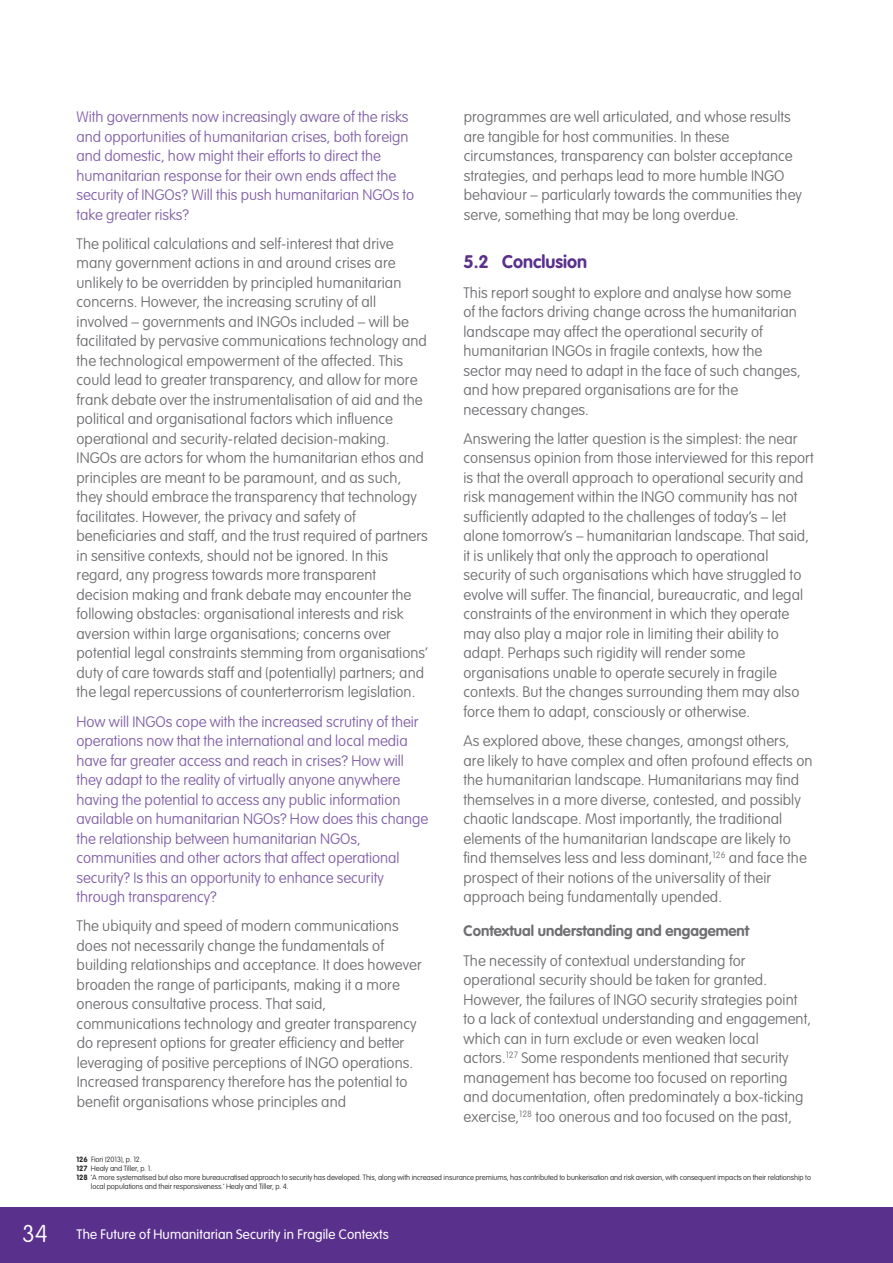
<style>
.page{position:relative;width:893px;height:1263px;background:#fff}
.page>*{position:absolute;margin:0;border:0;box-sizing:border-box;transform-origin:0 0}
.t1{font:700 18px "VAG Rounded Std";color:#5a308d}
.t2{font:100 15px/19.5px "VAG Rounded Std";letter-spacing:.005em;color:#707074}
.t3{font:100 15px/19.5px "VAG Rounded Std";color:#8363a9}
.t4{font:700 15px "VAG Rounded Std";color:#707074}
.t5{font:300 13.5px "VAG Rounded Std";letter-spacing:.01em;color:#fff}
.t6{font:100 7.5px "VAG Rounded Std";letter-spacing:-.005em;color:#272627}
.s1{font-weight:700}
.s2{font-weight:100;font-size:24px}
</style>
<div class="page">
<div style="left:0;top:1208px;width:892px;height:55px;background:#5a308d"></div>
<p class="t3" style="left:77px;top:108px;width:339px">With governments now increasingly aware of the risks and opportunities of humanitarian crises, both foreign and domestic, how might their efforts to direct the humanitarian response for their own ends affect the security of INGOs? Will this push humanitarian NGOs to take greater risks?</p>
<p class="t2" style="left:77px;top:234px;width:353px">The political calculations and self-interest that drive many government actions in and around crises are unlikely to be overridden by principled humanitarian concerns. However, the increasing scrutiny of all involved – governments and INGOs included – will be facilitated by pervasive communications technology and the technological empowerment of the affected. This could lead to greater transparency, and allow for more frank debate over the instrumentalisation of aid and the political and organisational factors which influence operational and security-related decision-making.<br>INGOs are actors for whom the humanitarian ethos and principles are meant to be paramount, and as such, they should embrace the transparency that technology facilitates. However, the privacy and safety of beneficiaries and staff, and the trust required of partners in sensitive contexts, should not be ignored. In this regard, any progress towards more transparent decision making and frank debate may encounter the following obstacles: organisational interests and risk aversion within large organisations; concerns over potential legal constraints stemming from organisations’ duty of care towards staff and (potentially) partners; and the legal repercussions of counterterrorism legislation.</p>
<p class="t3" style="left:77px;top:712px;width:353px">How will INGOs cope with the increased scrutiny of their operations now that the international and local media have far greater access and reach in crises? How will they adapt to the reality of virtually anyone anywhere having the potential to access any public information available on humanitarian NGOs? How does this change the relationship between humanitarian NGOs, communities and other actors that affect operational security? Is this an opportunity to enhance security through transparency?</p>
<p class="t2" style="left:77px;top:917px;width:347px">The ubiquity and speed of modern communications does not necessarily change the fundamentals of building relationships and acceptance. It does however broaden the range of participants, making it a more onerous consultative process. That said, communications technology and greater transparency do represent options for greater efficiency and better leveraging of positive perceptions of INGO operations.<br>Increased transparency therefore has the potential to benefit organisations whose principles and</p>
<p class="t2" style="left:464px;top:108px;width:340px">programmes are well articulated, and whose results are tangible for host communities. In these circumstances, transparency can bolster acceptance strategies, and perhaps lead to more humble INGO behaviour – particularly towards the communities they serve, something that may be long overdue.</p>
<p class="t1" style="left:463px;top:251px;width:125px">5.2 Conclusion</p>
<p class="t2" style="left:463px;top:283px;width:339px">This report sought to explore and analyse how some of the factors driving change across the humanitarian landscape may affect the operational security of humanitarian INGOs in fragile contexts, how the sector may need to adapt in the face of such changes, and how prepared organisations are for the necessary changes.</p>
<p class="t2" style="left:463px;top:429px;width:352px">Answering the latter question is the simplest: the near consensus opinion from those interviewed for this report is that the overall approach to operational security and risk management within the INGO community has not sufficiently adapted to the challenges of today’s – let alone tomorrow’s – humanitarian landscape. That said, it is unlikely that only the approach to operational security of such organisations which have struggled to evolve will suffer. The financial, bureaucratic, and legal constraints of the environment in which they operate may also play a major role in limiting their ability to adapt. Perhaps such rigidity will render some organisations unable to operate securely in fragile contexts. But the changes surrounding them may also force them to adapt, consciously or otherwise.</p>
<p class="t2" style="left:463px;top:732px;width:350px">As explored above, these changes, amongst others, are likely to have complex and often profound effects on the humanitarian landscape. Humanitarians may find themselves in a more diverse, contested, and possibly chaotic landscape. Most importantly, the traditional elements of the humanitarian landscape are likely to find themselves less and less dominant,<sup>126</sup> and face the prospect of their notions of the universality of their approach being fundamentally upended.</p>
<p class="t4" style="left:463px;top:922px;width:287px">Contextual understanding and engagement</p>
<p class="t2" style="left:463px;top:951px;width:349px">The necessity of contextual understanding for operational security should be taken for granted.<br>However, the failures of INGO security strategies point to a lack of contextual understanding and engagement, which can in turn exclude or even weaken local actors.<sup>127</sup> Some respondents mentioned that security management has become too focused on reporting and documentation, often predominately a box-ticking exercise,<sup>128</sup> too onerous and too focused on the past,</p>
<p class="t6" style="left:77px;top:1155px;width:67px"><span class="s1">126</span> Fiori (2013), p. 12.</p>
<p class="t6" style="left:77px;top:1164px;width:77px"><span class="s1">127</span> Healy and Tiller, p. 1.</p>
<p class="t6" style="left:77px;top:1173px;width:736px"><span class="s1">128</span> ‘A more systematised but also more bureaucratised approach to security has developed. This, along with increased insurance premiums, has contributed to bunkerisation and risk aversion, with consequent impacts on their relationship to</p>
<p class="t6" style="left:91px;top:1182px;width:199px">local populations and their responsiveness.’ Healy and Tiller, p. 4.</p>
<p class="t5" style="left:22px;top:1226px;width:368px"><span class="s2">34</span> The Future of Humanitarian Security in Fragile Contexts</p>
</div>
